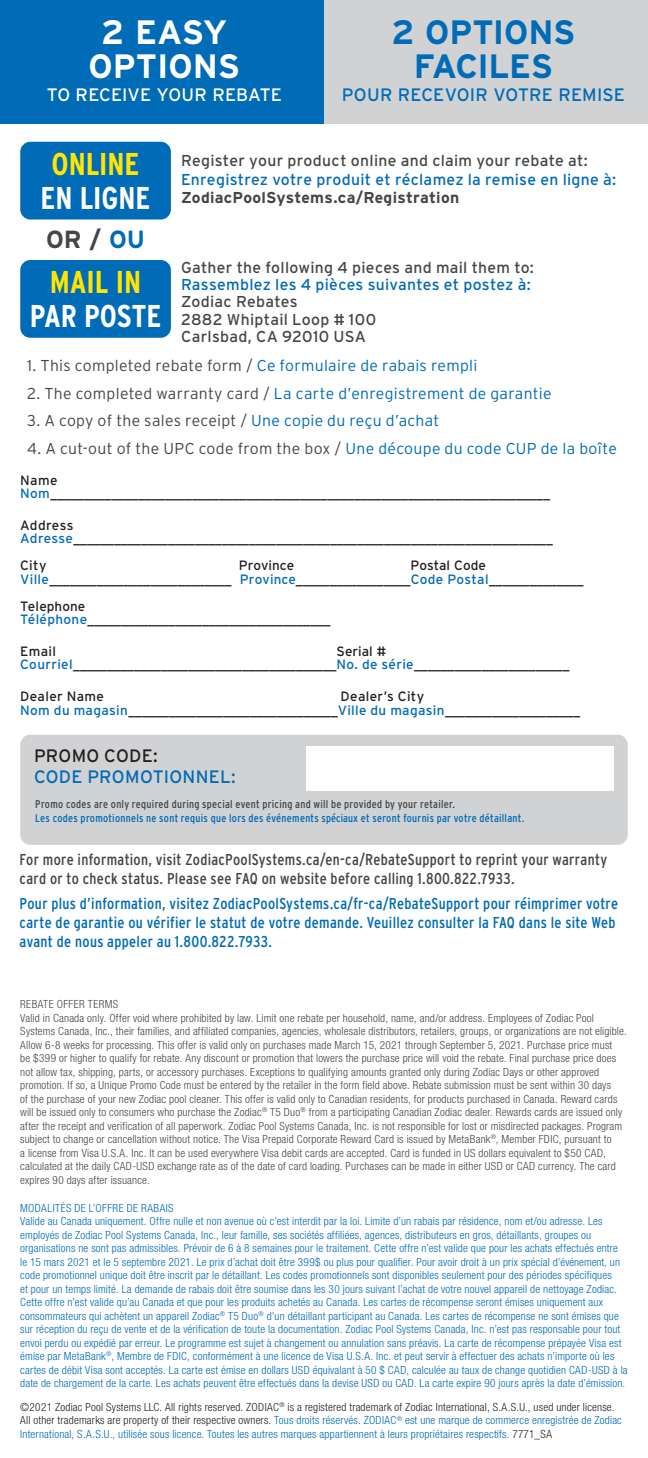
<style>
.page{position:relative;width:648px;height:1458px;background:#fff}
.page>*{position:absolute;margin:0;border:0;box-sizing:border-box;transform-origin:0 0}
.t1{font:700 33.75px/33.8px "Interstate";letter-spacing:-.015em;color:#006bb6;text-align:center}
.t2{font:700 33.75px/33.8px "Interstate";color:#fff;text-align:center}
.t3{font:700 condensed 31.5px "Interstate";letter-spacing:-.005em;color:#fff}
.t4{font:700 condensed 31.5px "Interstate";letter-spacing:-.005em;color:#ffe501}
.t5{font:700 24.75px "Interstate";color:#454647}
.t6{font:18px "Interstate";letter-spacing:.01em;color:#006bb6}
.t7{font:18px "Interstate";color:#fff}
.t8{font:18px "Interstate";letter-spacing:.02em;color:#231f20}
.t9{font:condensed 15.75px/18.9px "Interstate";letter-spacing:.02em;color:#006bb6}
.t10{font:300 15.75px "Interstate";letter-spacing:.02em;color:#454647}
.t11{font:condensed 15.75px/18.9px "Interstate";letter-spacing:.02em;color:#454647}
.t12{font:15.75px/17.3px "Interstate";letter-spacing:.02em;color:#454647}
.t13{font:15.75px "Interstate";letter-spacing:.015em;color:#006bb6}
.t14{font:300 15.75px "Interstate";letter-spacing:.02em;color:#006bb6}
.t15{font:700 15.75px "Interstate";letter-spacing:.015em;color:#454647}
.t16{font:13.5px/13.5px "Interstate";letter-spacing:.025em;color:#231f20}
.t17{font:13.5px "Interstate";color:#231f20}
.t18{font:300 condensed 11.25px/13.5px "Helvetica Neue LT Pro";letter-spacing:.015em;color:#006bb6}
.t19{font:300 condensed 11.25px/13.5px "Helvetica Neue LT Pro";letter-spacing:.015em;color:#454647}
.t20{font:300 condensed 11.25px/13.5px "Helvetica Neue LT Pro";letter-spacing:.015em;color:#231f20}
.t21{font:condensed 11.25px "Interstate";letter-spacing:.025em;color:#006bb6}
.t22{font:condensed 11.25px "Interstate";letter-spacing:.025em;color:#454647}
.s1{color:#006bb6}
.s2{color:#454647}
</style>
<div class="page">
<div style="left:0;top:0;width:324px;height:124px;background:#006bb6"></div>
<div style="left:20px;top:735px;width:608px;height:110px;background:#d1d2d4;border-radius:10px"></div>
<div style="left:324px;top:0;width:324px;height:124px;background:#d1d2d4"></div>
<div style="left:306px;top:746px;width:307px;height:45px;background:#fff"></div>
<div style="left:20px;top:142px;width:151px;height:78px;background:#006bb6;border-radius:10px"></div>
<div style="left:20px;top:260px;width:151px;height:78px;background:#006bb6;border-radius:10px"></div>
<h1 class="t2" style="left:88px;top:15px;width:153px">2 EASY<br>OPTIONS</h1>
<h3 class="t7" style="left:47px;top:84px;width:237px">TO RECEIVE YOUR REBATE</h3>
<h1 class="t1" style="left:391px;top:15px;width:185px">2 OPTIONS<br>FACILES</h1>
<h3 class="t6" style="left:342px;top:84px;width:285px">POUR RECEVOIR VOTRE REMISE</h3>
<h2 class="t4" style="left:52px;top:147px;width:90px">ONLINE</h2>
<h2 class="t3" style="left:41px;top:180px;width:111px">EN LIGNE</h2>
<h3 class="t5" style="left:46px;top:226px;width:100px">OR / <span class="s1">OU</span></h3>
<h3 class="t12" style="left:181px;top:151px;width:408px">Register your product online and claim your rebate at:</h3>
<h3 class="t13" style="left:181px;top:170px;width:437px">Enregistrez votre produit et réclamez la remise en ligne à:</h3>
<h3 class="t15" style="left:181px;top:189px;width:280px">ZodiacPoolSystems.ca/Registration</h3>
<h3 class="t12" style="left:181px;top:258px;width:354px">Gather the following 4 pieces and mail them to:</h3>
<h3 class="t13" style="left:181px;top:276px;width:351px">Rassemblez les 4 pièces suivantes et postez à:</h3>
<h3 class="t12" style="left:181px;top:293px;width:197px">Zodiac Rebates<br>2882 Whiptail Loop # 100<br>Carlsbad, CA 92010 USA</h3>
<h3 class="t10" style="left:27px;top:357px;width:452px">1. This completed rebate form / <span class="s1">Ce formulaire de rabais rempli</span></h3>
<h3 class="t14" style="left:27px;top:384px;width:526px"><span class="s2">2. The completed warranty card /</span> La carte d’enregistrement de garantie</h3>
<h3 class="t10" style="left:27px;top:412px;width:414px">3. A copy of the sales receipt / <span class="s1">Une copie du reçu d’achat</span></h3>
<h3 class="t10" style="left:27px;top:439px;width:591px">4. A cut-out of the UPC code from the box / <span class="s1">Une découpe du code CUP de la boîte</span></h3>
<h2 class="t4" style="left:50px;top:264px;width:93px">MAIL IN</h2>
<h2 class="t3" style="left:30px;top:298px;width:133px">PAR POSTE</h2>
<p class="t16" style="left:20px;top:473px;width:531px">Name<br><span class="s1">Nom</span>__________________________________________________________________________</p>
<p class="t16" style="left:20px;top:518px;width:534px">Address<br><span class="s1">Adresse</span>_______________________________________________________________________</p>
<p class="t16" style="left:20px;top:559px;width:28px">City</p>
<p class="t17" style="left:239px;top:558px;width:57px">Province</p>
<p class="t16" style="left:20px;top:559px;width:565px;text-indent:390px">Postal Code<br><span class="s1">Ville</span>___________________________ <span class="s1">Province</span>_________________<span class="s1">Code Postal</span>______________</p>
<p class="t16" style="left:20px;top:599px;width:312px">Telephone<br><span class="s1">Téléphone</span>____________________________________</p>
<p class="t16" style="left:20px;top:644px;width:37px">Email</p>
<p class="t16" style="left:20px;top:644px;width:551px;text-indent:316px">Serial #<br><span class="s1">Courriel</span>_______________________________________<span class="s1">No. de série</span>_______________________</p>
<p class="t16" style="left:20px;top:689px;width:85px">Dealer Name</p>
<p class="t16" style="left:20px;top:689px;width:561px;text-indent:320px">Dealer’s City<br><span class="s1">Nom du magasin</span>_______________________________<span class="s1">Ville du magasin</span>____________________</p>
<h3 class="t8" style="left:34px;top:745px;width:125px">PROMO CODE:</h3>
<h3 class="t6" style="left:34px;top:767px;width:203px">CODE PROMOTIONNEL:</h3>
<p class="t22" style="left:35px;top:798px;width:421px">Promo codes are only required during special event pricing and will be provided by your retailer.</p>
<p class="t21" style="left:35px;top:811px;width:491px">Les codes promotionnels ne sont requis que lors des événements spéciaux et seront fournis par votre détaillant.</p>
<h3 class="t11" style="left:20px;top:850px;width:589px">For more information, visit ZodiacPoolSystems.ca/en-ca/RebateSupport to reprint your warranty card or to check status. Please see FAQ on website before calling 1.800.822.7933.</h3>
<p class="t9" style="left:20px;top:894px;width:600px">Pour plus d’information, visitez ZodiacPoolSystems.ca/fr-ca/RebateSupport pour réimprimer votre carte de garantie ou vérifier le statut de votre demande. Veuillez consulter la FAQ dans le site Web avant de nous appeler au 1.800.822.7933.</p>
<p class="t19" style="left:20px;top:997px;width:608px">REBATE OFFER TERMS<br>Valid in Canada only. Offer void where prohibited by law. Limit one rebate per household, name, and/or address. Employees of Zodiac Pool Systems Canada, Inc., their families, and affiliated companies, agencies, wholesale distributors, retailers, groups, or organizations are not eligible.<br>Allow 6-8 weeks for processing. This offer is valid only on purchases made March 15, 2021 through September 5, 2021. Purchase price must<br>be $399 or higher to qualify for rebate. Any discount or promotion that lowers the purchase price will void the rebate. Final purchase price does not allow tax, shipping, parts, or accessory purchases. Exceptions to qualifying amounts granted only during Zodiac Days or other approved promotion. If so, a Unique Promo Code must be entered by the retailer in the form field above. Rebate submission must be sent within 30 days<br>of the purchase of your new Zodiac pool cleaner. This offer is valid only to Canadian residents, for products purchased in Canada. Reward cards will be issued only to consumers who purchase the Zodiac<sup>®</sup> T5 Duo<sup>®</sup> from a participating Canadian Zodiac dealer. Rewards cards are issued only after the receipt and verification of all paperwork. Zodiac Pool Systems Canada, Inc. is not responsible for lost or misdirected packages. Program subject to change or cancellation without notice. The Visa Prepaid Corporate Reward Card is issued by MetaBank<sup>®</sup>, Member FDIC, pursuant to<br>a license from Visa U.S.A. Inc. It can be used everywhere Visa debit cards are accepted. Card is funded in US dollars equivalent to $50 CAD, calculated at the daily CAD-USD exchange rate as of the date of card loading. Purchases can be made in either USD or CAD currency. The card expires 90 days after issuance.</p>
<p class="t18" style="left:20px;top:1201px;width:609px">MODALITÉS DE L’OFFRE DE RABAIS<br>Valide au Canada uniquement. Offre nulle et non avenue où c’est interdit par la loi. Limite d’un rabais par résidence, nom et/ou adresse. Les employés de Zodiac Pool Systems Canada, Inc., leur famille, ses sociétés affiliées, agences, distributeurs en gros, détaillants, groupes ou organisations ne sont pas admissibles. Prévoir de 6 à 8 semaines pour le traitement. Cette offre n’est valide que pour les achats effectués entre le 15 mars 2021 et le 5 septembre 2021. Le prix d’achat doit être 399$ ou plus pour qualifier. Pour avoir droit à un prix spécial d’événement, un code promotionnel unique doit être inscrit par le détaillant. Les codes promotionnels sont disponibles seulement pour des périodes spécifiques<br>et pour un temps limité. La demande de rabais doit être soumise dans les 30 jours suivant l’achat de votre nouvel appareil de nettoyage Zodiac.<br>Cette offre n’est valide qu’au Canada et que pour les produits achetés au Canada. Les cartes de récompense seront émises uniquement aux consommateurs qui achètent un appareil Zodiac<sup>®</sup> T5 Duo<sup>®</sup> d’un détaillant participant au Canada. Les cartes de récompense ne sont émises que sur réception du reçu de vente et de la vérification de toute la documentation. Zodiac Pool Systems Canada, Inc. n’est pas responsable pour tout envoi perdu ou expédié par erreur. Le programme est sujet à changement ou annulation sans préavis. La carte de récompense prépayée Visa est émise par MetaBank<sup>®</sup>, Membre de FDIC, conformément à une licence de Visa U.S.A. Inc. et peut servir à effectuer des achats n’importe où les cartes de débit Visa sont acceptés. La carte est émise en dollars USD équivalant à 50 $ CAD, calculée au taux de change quotidien CAD-USD à la date de chargement de la carte. Les achats peuvent être effectués dans la devise USD ou CAD. La carte expire 90 jours après la date d’émission.</p>
<p class="t20" style="left:20px;top:1400px;width:603px">©2021 Zodiac Pool Systems LLC. All rights reserved. ZODIAC<sup>®</sup> is a registered trademark of Zodiac International, S.A.S.U., used under license.<br>All other trademarks are property of their respective owners. <span class="s1">Tous droits réservés. ZODIAC</span><sup>®</sup> <span class="s1">est une marque de commerce enregistrée de Zodiac<br>International, S.A.S.U., utilisée sous licence. Toutes les autres marques appartiennent à leurs propriétaires respectifs.</span> 7771_SA</p>
</div>
